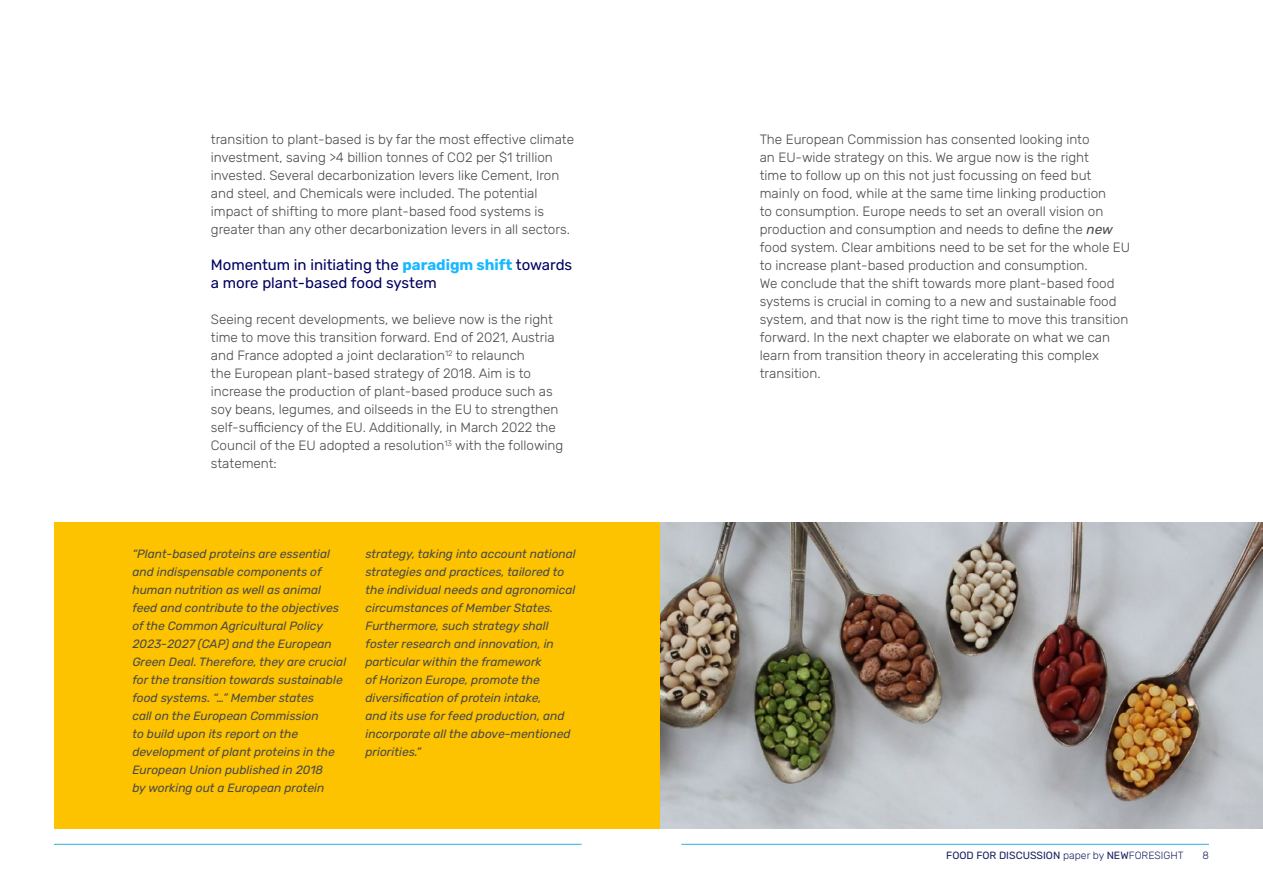
<style>
.page{position:relative;width:1263px;height:893px;background:#fff}
.page>*{position:absolute;margin:0;border:0;box-sizing:border-box;transform-origin:0 0}
.H3_NF_Anker_Paragraa{font:15px/18px "Rubik";color:#000061}
.P_Broodtekst{font:300 13.5px/18px "Rubik";color:#4a4a49}
.P_Broodtekst-2{font:italic 12px/18px "Rubik";color:#4a4a49}
.t1{font:10.5px "Rubik";color:#1d2362}
.t2{font:300 10.5px "Rubik";color:#1d2362}
.s1{font-weight:700;color:#17b8ff}
.s2{font-weight:400;font-style:italic}
.s3{font-weight:300}
</style>
<div class="page">
<hr style="left:54px;top:844px;width:528px;height:1px;background:#2dafe6">
<hr style="left:681px;top:844px;width:528px;height:1px;background:#2dafe6">
<div style="left:54px;top:522px;width:606px;height:306px;background:#fdc200"></div>
<img style="left:660px;top:522px;width:603px;height:306px">
<p class="P_Broodtekst" style="left:211px;top:131px;width:365px">transition to plant-based is by far the most effective climate investment, saving &gt;4 billion tonnes of CO2 per $1 trillion invested. Several decarbonization levers like Cement, Iron and steel, and Chemicals were included. The potential impact of shifting to more plant-based food systems is greater than any other decarbonization levers in all sectors.</p>
<h3 class="H3_NF_Anker_Paragraa" style="left:211px;top:256px;width:363px">Momentum in initiating the <span class="s1">paradigm shift</span> towards a more plant-based food system</h3>
<p class="P_Broodtekst" style="left:211px;top:311px;width:354px">Seeing recent developments, we believe now is the right time to move this transition forward. End of 2021, Austria and France adopted a joint declaration<sup>12</sup> to relaunch<br>the European plant-based strategy of 2018. Aim is to increase the production of plant-based produce such as soy beans, legumes, and oilseeds in the EU to strengthen self-sufficiency of the EU. Additionally, in March 2022 the Council of the EU adopted a resolution<sup>13</sup> with the following statement:</p>
<p class="P_Broodtekst-2" style="left:132px;top:545px;width:215px">“Plant-based proteins are essential and indispensable components of human nutrition as well as animal feed and contribute to the objectives of the Common Agricultural Policy 2023-2027 (CAP) and the European Green Deal. Therefore, they are crucial for the transition towards sustainable food systems. “…” Member states<br>call on the European Commission<br>to build upon its report on the development of plant proteins in the European Union published in 2018<br>by working out a European protein</p>
<p class="P_Broodtekst-2" style="left:365px;top:545px;width:212px">strategy, taking into account national strategies and practices, tailored to the individual needs and agronomical circumstances of Member States.<br>Furthermore, such strategy shall foster research and innovation, in particular within the framework<br>of Horizon Europe, promote the diversification of protein intake,<br>and its use for feed production, and incorporate all the above-mentioned priorities.”</p>
<p class="P_Broodtekst" style="left:760px;top:131px;width:372px">The European Commission has consented looking into<br>an EU-wide strategy on this. We argue now is the right<br>time to follow up on this not just focussing on feed but mainly on food, while at the same time linking production<br>to consumption. Europe needs to set an overall vision on production and consumption and needs to define the <span class="s2">new </span>food system. Clear ambitions need to be set for the whole EU to increase plant-based production and consumption.</p>
<p class="P_Broodtekst" style="left:760px;top:275px;width:370px">We conclude that the shift towards more plant-based food systems is crucial in coming to a new and sustainable food system, and that now is the right time to move this transition forward. In the next chapter we elaborate on what we can learn from transition theory in accelerating this complex transition.</p>
<p class="t1" style="left:946px;top:850px;width:239px">FOOD FOR DISCUSSION <span class="s3">paper by</span> NEW<span class="s3">FORESIGHT</span></p>
<p class="t2" style="left:1202px;top:850px;width:8px">8</p>
</div>
